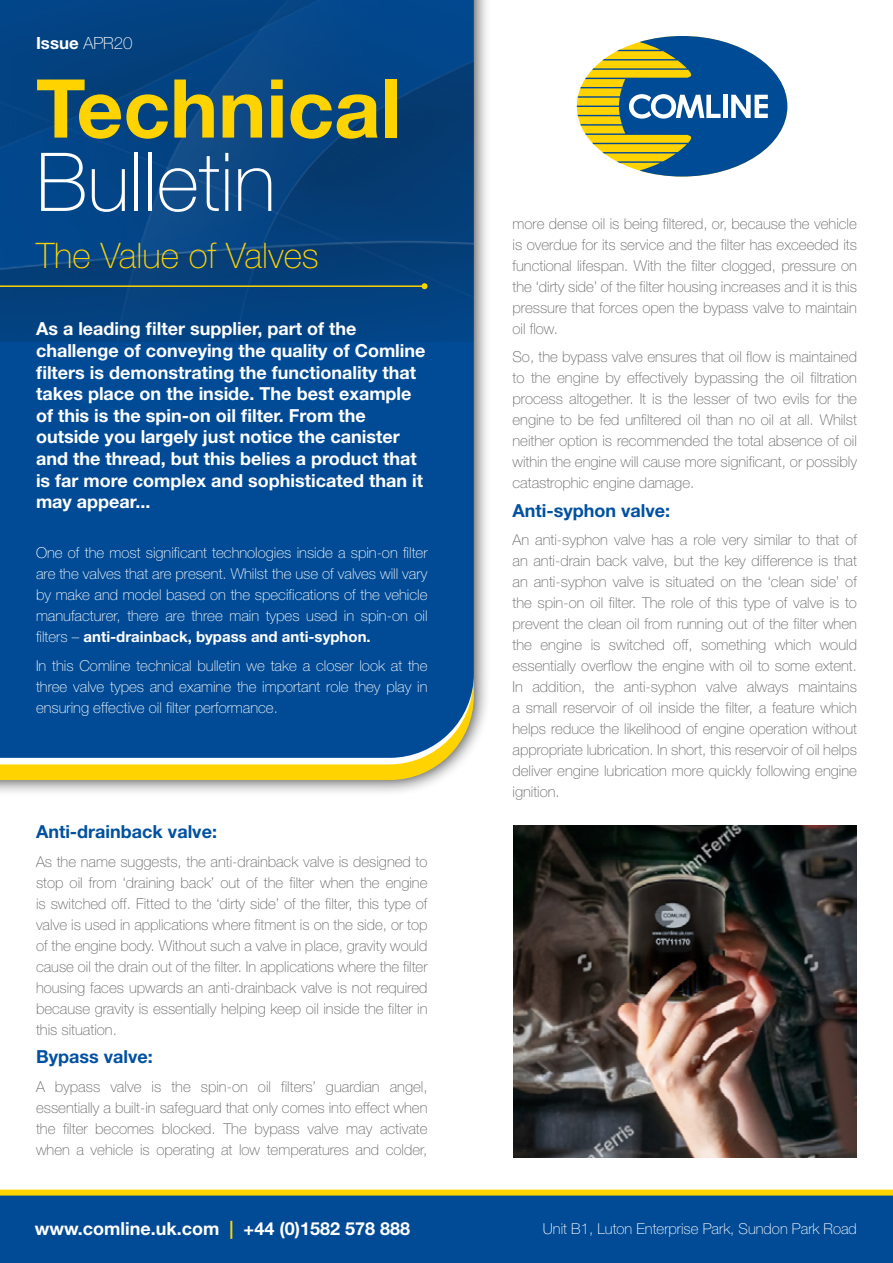
<style>
.page{position:relative;width:893px;height:1263px;background:#fff}
.page>*{position:absolute;margin:0;border:0;box-sizing:border-box;transform-origin:0 0}
.t1{font:700 81.3px "Helvetica Neue LT Std";color:#ffd300}
.t2{font:100 81.3px "Helvetica Neue";color:#fff}
.t3{font:100 35.25px "Helvetica Neue";color:#ffd300}
.t4{font:700 18px/21.6px "Helvetica Neue LT Std";color:#fff}
.t5{font:700 18px "Helvetica Neue LT Std";color:#0051a0}
.t6{font:700 16.8px "Helvetica Neue LT Std";color:#fff}
.t7{font:100 15px/21px "Helvetica Neue";color:#666;text-align:justify}
.t8{font:100 15px/21px "Helvetica Neue";color:#fff;text-align:justify}
.t9{font:700 15px "Helvetica Neue LT Std";color:#fff}
.s1{font-family:"Helvetica Neue";font-weight:100}
.s2{color:#ffd300}
</style>
<div class="page">
<div style="left:0;top:0;width:491px;height:797px;background:#000;opacity:.75"></div>
<svg style="left:0;top:758px;width:474px;height:22px;fill:#ffd300"></svg>
<div style="left:0;top:341px;width:474px;height:417px;background:#014b96"></div>
<img style="left:0;top:0;width:474px;height:341px">
<svg style="left:577px;top:36px;width:210px;height:141px"></svg>
<hr style="left:0;top:285px;width:424px;height:2px;background:#ffd300">
<svg style="left:422px;top:283px;width:6px;height:6px"></svg>
<div style="left:0;top:1193px;width:893px;height:70px;background:#014b96"></div>
<div style="left:0;top:1189px;width:893px;height:6px;background:#ffd300"></div>
<img style="left:514px;top:825px;width:343px;height:333px">
<p class="t6" style="left:36px;top:33px;width:98px">Issue <span class="s1">APR20</span></p>
<h1 class="t1" style="left:36px;top:58px;width:367px">Technical</h1>
<h1 class="t2" style="left:36px;top:136px;width:241px">Bulletin</h1>
<h2 class="t3" style="left:36px;top:235px;width:284px">The Value of Valves</h2>
<p class="t4" style="left:36px;top:318px;width:391px">As a leading filter supplier, part of the challenge of conveying the quality of Comline filters is demonstrating the functionality that takes place on the inside. The best example of this is the spin-on oil filter. From the outside you largely just notice the canister and the thread, but this belies a product that is far more complex and sophisticated than it may appear...</p>
<p class="t8" style="left:36px;top:542px;width:393px">One of the most significant technologies inside a spin-on filter are the valves that are present. Whilst the use of valves will vary by make and model based on the specifications of the vehicle manufacturer, there are three main types used in spin-on oil</p>
<p class="t9" style="left:36px;top:628px;width:336px"><span class="s1">filters –</span> anti-drainback, bypass and anti-syphon.</p>
<p class="t8" style="left:36px;top:655px;width:393px">In this Comline technical bulletin we take a closer look at the three valve types and examine the important role they play in ensuring effective oil filter performance.</p>
<p class="t5" style="left:36px;top:821px;width:182px">Anti-drainback valve:</p>
<p class="t7" style="left:36px;top:851px;width:393px">As the name suggests, the anti-drainback valve is designed to stop oil from ‘draining back’ out of the filter when the engine is switched off. Fitted to the ‘dirty side’ of the filter, this type of valve is used in applications where fitment is on the side, or top of the engine body. Without such a valve in place, gravity would cause oil the drain out of the filter. In applications where the filter housing faces upwards an anti-drainback valve is not required because gravity is essentially helping keep oil inside the filter in this situation.</p>
<p class="t5" style="left:36px;top:1046px;width:118px">Bypass valve:</p>
<p class="t7" style="left:36px;top:1076px;width:393px">A bypass valve is the spin-on oil filters’ guardian angel, essentially a built-in safeguard that only comes into effect when the filter becomes blocked. The bypass valve may activate when a vehicle is operating at low temperatures and colder,</p>
<p class="t7" style="left:512px;top:213px;width:346px">more dense oil is being filtered, or, because the vehicle is overdue for its service and the filter has exceeded its functional lifespan. With the filter clogged, pressure on the ‘dirty side’ of the filter housing increases and it is this pressure that forces open the bypass valve to maintain oil flow.</p>
<p class="t7" style="left:512px;top:346px;width:346px">So, the bypass valve ensures that oil flow is maintained to the engine by effectively bypassing the oil filtration process altogether. It is the lesser of two evils for the engine to be fed unfiltered oil than no oil at all. Whilst neither option is recommended the total absence of oil within the engine will cause more significant, or possibly catastrophic engine damage.</p>
<p class="t5" style="left:512px;top:499px;width:159px">Anti-syphon valve:</p>
<p class="t7" style="left:512px;top:529px;width:346px">An anti-syphon valve has a role very similar to that of an anti-drain back valve, but the key difference is that an anti-syphon valve is situated on the ‘clean side’ of the spin-on oil filter. The role of this type of valve is to prevent the clean oil from running out of the filter when the engine is switched off, something which would essentially overflow the engine with oil to some extent.<br>In addition, the anti-syphon valve always maintains a small reservoir of oil inside the filter, a feature which helps reduce the likelihood of engine operation without appropriate lubrication. In short, this reservoir of oil helps deliver engine lubrication more quickly following engine ignition.</p>
<p class="t4" style="left:35px;top:1217px;width:377px">www.comline.uk.com <span class="s2">|</span> +44 (0)1582 578 888</p>
<p class="t8" style="left:543px;top:1218px;width:316px">Unit B1, Luton Enterprise Park, Sundon Park Road</p>
</div>
